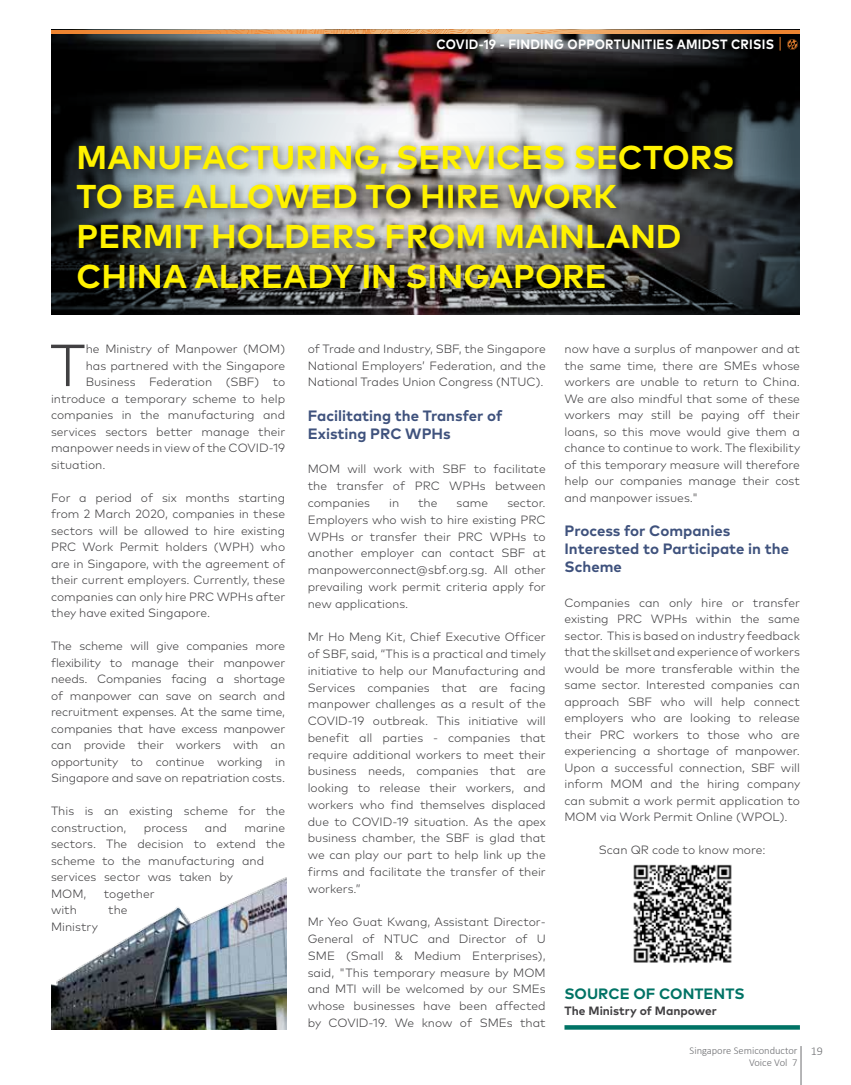
<style>
.page{position:relative;width:851px;height:1085px;background:#fff}
.page>*{position:absolute;margin:0;border:0;box-sizing:border-box;transform-origin:0 0}
.t1{font:300 59.1px "Mark Pro";color:#414042}
.t2{font:700 33px/39.6px "Mark Pro";color:#fff200}
.t3{font:700 15px/18px "Mark Pro";color:#3f527d}
.t4{font:700 15px "Mark Pro";color:#007365}
.t5{font:700 13.5px "Mark Pro";letter-spacing:.02em;color:#fff;scale:.91 1}
.t6{font:300 12px/16.5px "Mark Pro";color:#414042;text-align:justify}
.t7{font:700 12px "Mark Pro";color:#414042}
.t8{font:300 10.5px/12px "Calibri";color:#6d6e71}
.s1{font-size:12px}
</style>
<div class="page">
<svg style="left:51px;top:33px;width:748px;height:282px;background:#3e3c3e"></svg>
<img style="left:633px;top:864px;width:99px;height:99px">
<img style="left:51px;top:877px;width:235px;height:152px">
<svg style="left:786px;top:38px;width:12px;height:12px"></svg>
<svg style="left:779px;top:37px;width:1px;height:14px"></svg>
<hr style="left:51px;top:30px;width:748px;height:3px;background:#ed8430">
<img style="left:135px;top:30px;width:585px;height:3px">
<svg style="left:564px;top:1025px;width:235px;height:4px"></svg>
<div style="left:73px;top:139px;width:670px;height:160px;background:#000;opacity:.5"></div>
<hr style="left:800px;top:1045px;width:1px;height:39px;background:#6d6e71">
<p class="t5" style="left:436px;top:34px;width:372px">COVID-19 - FINDING OPPORTUNITIES AMIDST CRISIS</p>
<h2 class="t2" style="left:77px;top:134px;width:659px">MANUFACTURING, SERVICES SECTORS<br>TO BE ALLOWED TO HIRE WORK<br>PERMIT HOLDERS FROM MAINLAND<br>CHINA ALREADY IN SINGAPORE</h2>
<h1 class="t1" style="left:50px;top:321px;width:37px">T</h1>
<p class="t6" style="left:86px;top:339px;width:201px">he Ministry of Manpower (MOM)</p>
<p class="t6" style="left:86px;top:356px;width:201px">has partnered with the Singapore</p>
<p class="t6" style="left:86px;top:372px;width:201px">Business Federation (SBF) to</p>
<p class="t6" style="left:51px;top:389px;width:235px">introduce a temporary scheme to help</p>
<p class="t6" style="left:51px;top:405px;width:235px">companies in the manufacturing and</p>
<p class="t6" style="left:51px;top:422px;width:236px">services sectors better manage their</p>
<p class="t6" style="left:51px;top:438px;width:235px">manpower needs in view of the COVID-19</p>
<p class="t6" style="left:51px;top:455px;width:56px">situation.</p>
<p class="t6" style="left:51px;top:488px;width:236px">For a period of six months starting from 2 March 2020, companies in these sectors will be allowed to hire existing PRC Work Permit holders (WPH) who are in Singapore, with the agreement of their current employers. Currently, these companies can only hire PRC WPHs after they have exited Singapore.</p>
<p class="t6" style="left:51px;top:636px;width:236px">The scheme will give companies more flexibility to manage their manpower needs. Companies facing a shortage of manpower can save on search and recruitment expenses. At the same time, companies that have excess manpower can provide their workers with an opportunity to continue working in Singapore and save on repatriation costs.</p>
<p class="t6" style="left:51px;top:801px;width:235px">This is an existing scheme for the construction,</p>
<p class="t6" style="left:144px;top:818px;width:45px">process</p>
<p class="t6" style="left:205px;top:818px;width:24px">and</p>
<p class="t6" style="left:51px;top:818px;width:235px;text-align:left;text-indent:193px">marine sectors. The decision to extend the scheme to the manufacturing and services sector was taken by<br>MOM,</p>
<p class="t6" style="left:104px;top:884px;width:52px">together</p>
<p class="t6" style="left:51px;top:900px;width:27px">with</p>
<p class="t6" style="left:108px;top:900px;width:21px">the</p>
<p class="t6" style="left:51px;top:917px;width:48px">Ministry</p>
<p class="t6" style="left:308px;top:339px;width:239px">of Trade and Industry, SBF, the Singapore National Employers’ Federation, and the National Trades Union Congress (NTUC).</p>
<p class="t3" style="left:308px;top:405px;width:196px">Facilitating the Transfer of<br>Existing PRC WPHs</p>
<p class="t6" style="left:308px;top:460px;width:239px">MOM will work with SBF to facilitate the transfer of PRC WPHs between companies</p>
<p class="t6" style="left:389px;top:493px;width:12px">in</p>
<p class="t6" style="left:418px;top:493px;width:21px">the</p>
<p class="t6" style="left:456px;top:493px;width:33px">same</p>
<p class="t6" style="left:308px;top:493px;width:239px;text-indent:199px">sector.<br>Employers who wish to hire existing PRC WPHs or transfer their PRC WPHs to another employer can contact SBF at manpowerconnect@sbf.org.sg. All other prevailing work permit criteria apply for new applications.</p>
<p class="t6" style="left:308px;top:627px;width:240px">Mr Ho Meng Kit, Chief Executive Officer of SBF, said, “This is a practical and timely initiative to help our Manufacturing and Services companies that are facing manpower challenges as a result of the COVID-19 outbreak. This initiative will benefit all parties - companies that require additional workers to meet their business needs, companies that are looking to release their workers, and workers who find themselves displaced due to COVID-19 situation. As the apex business chamber, the SBF is glad that we can play our part to help link up the firms and facilitate the transfer of their workers.”</p>
<p class="t6" style="left:308px;top:912px;width:239px">Mr Yeo Guat Kwang, Assistant Director-General of NTUC and Director of U SME (Small &amp; Medium Enterprises), said, "This temporary measure by MOM and MTI will be welcomed by our SMEs whose businesses have been affected by COVID-19. We know of SMEs that</p>
<p class="t6" style="left:564px;top:339px;width:237px">now have a surplus of manpower and at the same time, there are SMEs whose workers are unable to return to China.<br>We are also mindful that some of these workers may still be paying off their loans, so this move would give them a chance to continue to work. The flexibility of this temporary measure will therefore help our companies manage their cost and manpower issues."</p>
<p class="t3" style="left:564px;top:520px;width:226px">Process for Companies<br>Interested to Participate in the<br>Scheme</p>
<p class="t6" style="left:564px;top:593px;width:237px">Companies can only hire or transfer existing PRC WPHs within the same sector. This is based on industry feedback that the skillset and experience of workers would be more transferable within the same sector. Interested companies can approach SBF who will help connect employers who are looking to release their PRC workers to those who are experiencing a shortage of manpower.<br>Upon a successful connection, SBF will inform MOM and the hiring company can submit a work permit application to MOM via Work Permit Online (WPOL).</p>
<p class="t6" style="left:598px;top:840px;width:168px">Scan QR code to know more:</p>
<p class="t4" style="left:564px;top:981px;width:181px">SOURCE OF CONTENTS</p>
<p class="t7" style="left:564px;top:1001px;width:154px">The Ministry of Manpower</p>
<p class="t8" style="left:748px;top:1044px;width:75px;text-indent:-59px">Singapore Semiconductor <span class="s1">19<br></span>Voice Vol 7</p>
</div>
